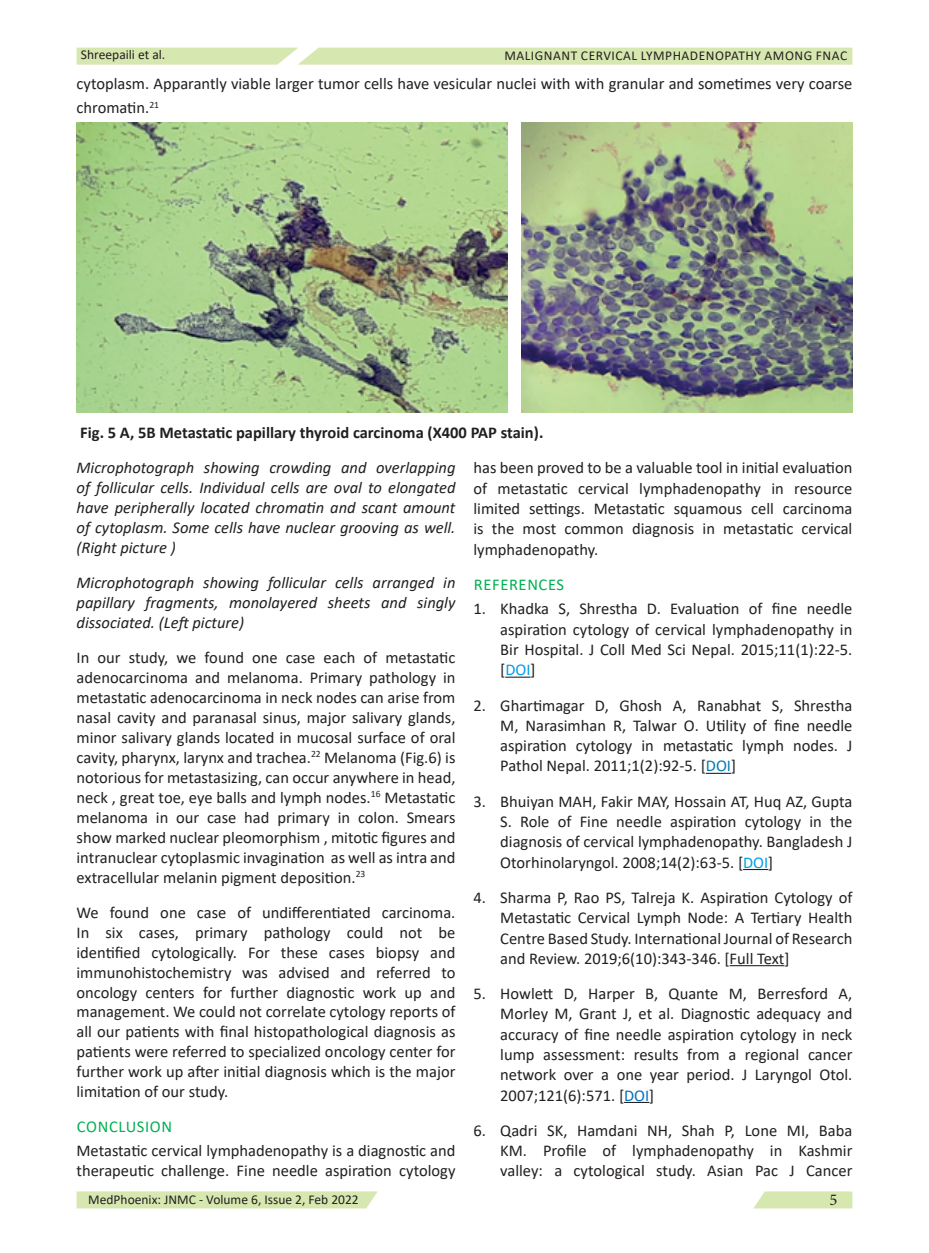
<style>
.page{position:relative;width:929px;height:1253px;background:#fff}
.page>*{position:absolute;margin:0;border:0;box-sizing:border-box;transform-origin:0 0}
.t1{font:16.5px/20.2px "Calibri";color:#231f20;text-align:justify}
.t2{font:italic 16.5px/20px "Calibri";color:#231f20;text-align:justify}
.t3{font:700 16.5px "Calibri";color:#231f20}
.t4{font:16.5px "Calibri";letter-spacing:.04em;color:#00b050}
.t5{font:16.5px "Minion Pro";color:#231f20}
.Head_3{font:13.5px "Calibri";color:#231f20}
.Head_3-2{font:13.5px "Calibri";letter-spacing:.04em;color:#231f20}
.s1{color:#009de5}
.s2{color:#007ab2}
.s3{color:#0071bc}
.s4{color:#212121}
</style>
<div class="page">
<svg style="left:77px;top:1191px;width:301px;height:17px;background:#d8e8b3"></svg>
<svg style="left:754px;top:1191px;width:98px;height:17px;background:#dae8b6"></svg>
<svg style="left:77px;top:48px;width:775px;height:17px;background:#d8e8b3"></svg>
<img style="left:521px;top:122px;width:331px;height:290px">
<img style="left:77px;top:122px;width:431px;height:290px">
<svg style="left:505px;top:677px;width:25px;height:1px"></svg>
<svg style="left:706px;top:773px;width:25px;height:1px"></svg>
<svg style="left:743px;top:869px;width:25px;height:1px"></svg>
<hr style="left:730px;top:965px;width:54px;height:1px;background:#231f20">
<svg style="left:624px;top:1102px;width:25px;height:1px"></svg>
<p class="Head_3" style="left:81px;top:45px;width:86px">Shreepaili et al.</p>
<p class="Head_3-2" style="left:504px;top:46px;width:344px">MALIGNANT CERVICAL LYMPHADENOPATHY AMONG FNAC</p>
<p class="t1" style="left:77px;top:71px;width:777px;line-height:24.5px">cytoplasm. Apparantly viable larger tumor cells have vesicular nuclei with with granular and sometimes very coarse chromatin.<sup>21</sup></p>
<p class="t3" style="left:80px;top:421px;width:465px">Fig. 5 A, 5B Metastatic papillary thyroid carcinoma (X400 PAP stain).</p>
<p class="t2" style="left:77px;top:457px;width:380px">Microphotograph showing crowding and overlapping of follicular cells. Individual cells are oval to elongated have peripherally located chromatin and scant amount of cytoplasm. Some cells have nuclear grooving as well. (Right picture )</p>
<p class="t2" style="left:77px;top:572px;width:380px">Microphotograph showing follicular cells arranged in papillary fragments, monolayered sheets and singly dissociated. (Left picture)</p>
<p class="t1" style="left:77px;top:647px;width:380px">In our study, we found one case each of metastatic adenocarcinoma and melanoma. Primary pathology in metastatic adenocarcinoma in neck nodes can arise from nasal cavity and paranasal sinus, major salivary glands, minor salivary glands located in mucosal surface of oral cavity, pharynx, larynx and trachea.<sup>22</sup> Melanoma (Fig.6) is notorious for metastasizing, can occur anywhere in head, neck , great toe, eye balls and lymph nodes.<sup>16</sup> Metastatic melanoma in our case had primary in colon. Smears show marked nuclear pleomorphism , mitotic figures and intranuclear cytoplasmic invagination as well as intra and extracellular melanin pigment deposition.<sup>23</sup></p>
<p class="t1" style="left:77px;top:902px;width:380px">We found one case of undifferentiated carcinoma.<br>In six cases, primary pathology could not be identified cytologically. For these cases biopsy and immunohistochemistry was advised and referred to oncology centers for further diagnostic work up and management. We could not correlate cytology reports of all our patients with final histopathological diagnosis as patients were referred to specialized oncology center for further work up after initial diagnosis which is the major limitation of our study.</p>
<p class="t4" style="left:77px;top:1115px;width:97px">CONCLUSION</p>
<p class="t1" style="left:77px;top:1140px;width:380px">Metastatic cervical lymphadenopathy is a diagnostic and therapeutic challenge. Fine needle aspiration cytology</p>
<p class="t1" style="left:473px;top:457px;width:380px">has been proved to be a valuable tool in initial evaluation of metastatic cervical lymphadenopathy in resource limited settings. Metastatic squamous cell carcinoma is the most common diagnosis in metastatic cervical lymphadenopathy.</p>
<p class="t4" style="left:474px;top:573px;width:92px">REFERENCES</p>
<p class="t1" style="left:500px;top:598px;width:354px;text-indent:-27px">1. Khadka S, Shrestha D. Evaluation of fine needle aspiration cytology of cervical lymphadenopathy in Bir Hospital. J Coll Med Sci Nepal. 2015;11(1):22-5. [<span class="s1">DOI</span>]</p>
<p class="t1" style="left:500px;top:694px;width:354px;text-indent:-27px">2. Ghartimagar D, Ghosh A, Ranabhat S, Shrestha M, Narasimhan R, Talwar O. Utility of fine needle aspiration cytology in metastatic lymph nodes. J Pathol Nepal. 2011;1(2):92-5. [<span class="s2">DOI</span>]</p>
<p class="t1" style="left:500px;top:791px;width:354px;text-indent:-27px">3. Bhuiyan MAH, Fakir MAY, Hossain AT, Huq AZ, Gupta S. Role of Fine needle aspiration cytology in the diagnosis of cervical lymphadenopathy. Bangladesh J Otorhinolaryngol. 2008;14(2):63-5. [<span class="s1">DOI</span>]</p>
<p class="t1" style="left:500px;top:887px;width:354px;text-indent:-27px">4. Sharma P, Rao PS, Talreja K. Aspiration Cytology of Metastatic Cervical Lymph Node: A Tertiary Health Centre Based Study. International Journal of Research and Review. 2019;6(10):343-346. [Full Text]</p>
<p class="t1" style="left:500px;top:983px;width:354px;text-indent:-27px">5. Howlett D, Harper B, Quante M, Berresford A, Morley M, Grant J, et al. Diagnostic adequacy and accuracy of fine needle aspiration cytology in neck lump assessment: results from a regional cancer network over a one year period. J Laryngol Otol.<br>2007;121(6):571. [<span class="s3">DOI</span><span class="s4">]</span></p>
<p class="t1" style="left:500px;top:1120px;width:354px;text-indent:-27px">6. Qadri SK, Hamdani NH, Shah P, Lone MI, Baba KM. Profile of lymphadenopathy in Kashmir valley: a cytological study. Asian Pac J Cancer</p>
<p class="Head_3" style="left:88px;top:1189px;width:272px">MedPhoenix: JNMC - Volume 6, Issue 2, Feb 2022</p>
<p class="t5" style="left:829px;top:1189px;width:9px">5</p>
</div>
